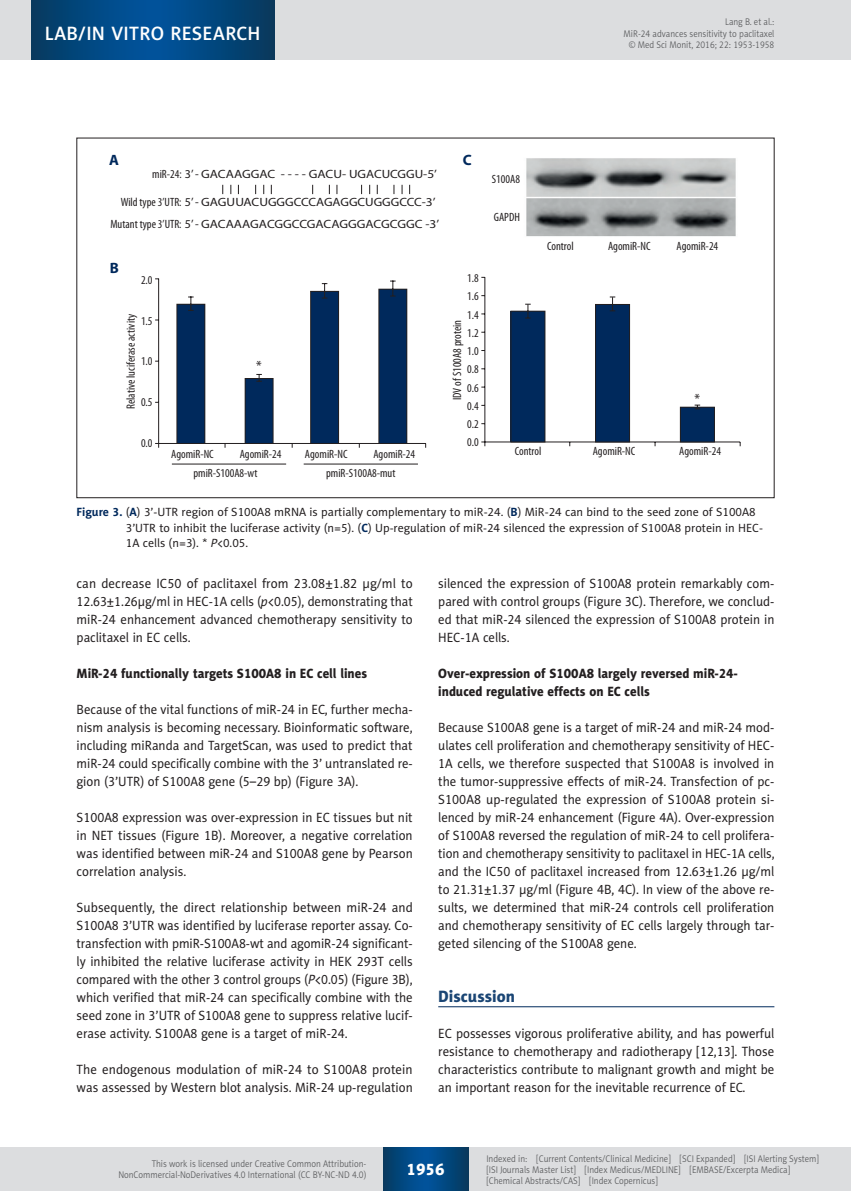
<style>
.page{position:relative;width:851px;height:1191px;background:#fff}
.page>*{position:absolute;margin:0;border:0;box-sizing:border-box;transform-origin:0 0}
.t1{font:19.5px "Naomi Sans EFN Medium";letter-spacing:.015em;color:#fff}
.MSM_Headline_1{font:16.5px "Naomi Sans EFN Heavy";color:#1a4574}
.t2{font:16.5px "Naomi Sans EFN Heavy";color:#fff}
.t3{font:700 15px "Myriad Pro";color:#00295c}
.t4{font:condensed 15px "Myriad Pro";color:#231f20}
.MSM_Body{font:13.5px/18px "Naomi Sans EFN";color:#231f20;text-align:justify;scale:.95 1}
.MSM_Body-2{font:13.5px/18px "Naomi Sans EFN";color:#231f20;text-align:justify;scale:.96 1}
.MSM_Headline_2{font:13.5px/18px "Naomi Sans EFN Heavy";color:#231f20;scale:.95 1}
.MSM_Rycina_tytul{font:12px/15.8px "Naomi Sans EFN";color:#231f20}
.t5{font:condensed 12px/18.3px "Myriad Pro";color:#231f20;text-align:justify}
.t6{font:12px/21.5px "Myriad Pro";color:#231f20;text-align:center}
.t7{font:9.75px/11.2px "Naomi Sans EFN Light";color:#57585a;text-align:right;scale:.9 1}
.s1{font-stretch:condensed}
.s2{font-weight:700;color:#00295c}
.s3{font-style:italic}
</style>
<div class="page">
<hr style="left:438px;top:1006px;width:336px;height:1px;background:#00295c">
<img style="left:526px;top:158px;width:210px;height:79px">
<hr style="left:158px;top:278px;width:1px;height:170px;background:#231f20">
<hr style="left:155px;top:443px;width:270px;height:1px;background:#231f20">
<svg style="left:176px;top:296px;width:29px;height:147px;background:#123562"></svg>
<svg style="left:244px;top:373px;width:30px;height:70px;background:#1c3d67"></svg>
<svg style="left:310px;top:283px;width:29px;height:160px;background:#0f335f"></svg>
<svg style="left:378px;top:280px;width:29px;height:163px;background:#123562"></svg>
<hr style="left:484px;top:277px;width:1px;height:169px;background:#231f20">
<hr style="left:481px;top:441px;width:259px;height:1px;background:#231f20">
<svg style="left:510px;top:303px;width:35px;height:140px;background:#0f3361"></svg>
<svg style="left:594px;top:296px;width:36px;height:147px;background:#163964"></svg>
<svg style="left:679px;top:404px;width:36px;height:39px"></svg>
<hr style="left:172px;top:464px;width:114px;height:1px;background:#231f20">
<hr style="left:303px;top:464px;width:115px;height:1px;background:#231f20">
<div style="left:0;top:1148px;width:850px;height:43px;background:#dcdddf"></div>
<svg style="left:383px;top:1147px;width:85px;height:43px;background:#02477e"></svg>
<div style="left:0;top:0;width:850px;height:60px;background:#dcdddf"></div>
<hr style="left:850px;top:0;width:1px;height:60px;background:#dcdddf">
<svg style="left:32px;top:0;width:242px;height:60px;background:#02477f"></svg>
<h1 class="t1" style="left:45px;top:22px;width:217px">LAB/IN VITRO RESEARCH</h1>
<p class="t7" style="left:623px;top:16px;width:169px">Lang B. et al.:<br>MiR-24 advances sensitivity to paclitaxel © Med Sci Monit, 2016; 22: 1953-1958</p>
<p class="t3" style="left:109px;top:151px;width:11px">A</p>
<p class="t3" style="left:463px;top:151px;width:10px">C</p>
<p class="t6" style="left:152px;top:163px;width:286px"><span class="s1">miR-24:</span> 3’ - GACAAGGAC - - - - GACU- UGACUCGGU-5’</p>
<p class="t6" style="left:110px;top:191px;width:330px"><span class="s1">Wild type 3’UTR:</span> 5’ - GAGUUACUGGGCCCAGAGGCUGGGCCC-3’<br><span class="s1">Mutant type 3’UTR:</span> 5’ - GACAAAGACGGCCGACAGGGACGCGGC -3’</p>
<p class="t3" style="left:110px;top:259px;width:11px">B</p>
<p class="t5" style="left:141px;top:271px;width:13px">2.0</p>
<p class="t5" style="left:141px;top:312px;width:13px">1.5</p>
<p class="t5" style="left:141px;top:352px;width:13px">1.0</p>
<p class="t5" style="left:141px;top:393px;width:13px">0.5</p>
<p class="t5" style="left:141px;top:434px;width:13px">0.0</p>
<p class="t5" style="left:122px;top:409px;width:97px;rotate:-90deg">Relative luciferase activity</p>
<p class="t4" style="left:256px;top:357px;width:7px">*</p>
<p class="t5" style="left:171px;top:445px;width:44px">AgomiR-NC</p>
<p class="t5" style="left:239px;top:445px;width:43px">AgomiR-24</p>
<p class="t5" style="left:305px;top:445px;width:44px">AgomiR-NC</p>
<p class="t5" style="left:193px;top:464px;width:65px">pmiR-S100A8-wt</p>
<p class="t5" style="left:326px;top:464px;width:71px">pmiR-S100A8-mut</p>
<p class="t5" style="left:373px;top:445px;width:43px">AgomiR-24</p>
<p class="t5" style="left:467px;top:269px;width:13px">1.8<br>1.6<br>1.4<br>1.2<br>1.0<br>0.8<br>0.6<br>0.4<br>0.2<br>0.0</p>
<p class="t5" style="left:448px;top:400px;width:82px;rotate:-90deg">IDV of S100A8 protein</p>
<p class="t5" style="left:492px;top:170px;width:30px">S100A8</p>
<p class="t5" style="left:493px;top:208px;width:28px">GAPDH</p>
<p class="t5" style="left:547px;top:237px;width:28px">Control</p>
<p class="t5" style="left:608px;top:237px;width:44px">AgomiR-NC</p>
<p class="t5" style="left:676px;top:237px;width:43px">AgomiR-24</p>
<p class="t4" style="left:694px;top:391px;width:7px">*</p>
<p class="t5" style="left:515px;top:442px;width:28px">Control</p>
<p class="t5" style="left:592px;top:442px;width:44px">AgomiR-NC</p>
<p class="t5" style="left:679px;top:442px;width:43px">AgomiR-24</p>
<p class="MSM_Rycina_tytul" style="left:126px;top:504px;width:638px;text-indent:-49px"><span class="s2">Figure 3.</span> (<span class="s2">A</span>) 3’-UTR region of S100A8 mRNA is partially complementary to miR-24. (<span class="s2">B</span>) MiR-24 can bind to the seed zone of S100A8<br>3’UTR to inhibit the luciferase activity (n=5). (<span class="s2">C</span>) Up-regulation of miR-24 silenced the expression of S100A8 protein in HEC-<br>1A cells (n=3). * <span class="s3">P</span>&lt;0.05.</p>
<p class="MSM_Body-2" style="left:77px;top:574px;width:351px">can decrease IC50 of paclitaxel from 23.08±1.82 μg/ml to 12.63±1.26μg/ml in HEC-1A cells (<span class="s3">p</span>&lt;0.05), demonstrating that miR-24 enhancement advanced chemotherapy sensitivity to paclitaxel in EC cells.</p>
<p class="MSM_Headline_2" style="left:77px;top:664px;width:307px">MiR-24 functionally targets S100A8 in EC cell lines</p>
<p class="MSM_Body" style="left:77px;top:700px;width:355px">Because of the vital functions of miR-24 in EC, further mecha&shy;nism analysis is becoming necessary. Bioinformatic software, including miRanda and TargetScan, was used to predict that miR-24 could specifically combine with the 3’ untranslated re&shy;gion (3’UTR) of S100A8 gene (5–29 bp) (Figure 3A).</p>
<p class="MSM_Body" style="left:77px;top:808px;width:355px">S100A8 expression was over-expression in EC tissues but nit in NET tissues (Figure 1B). Moreover, a negative correlation was identified between miR-24 and S100A8 gene by Pearson correlation analysis.</p>
<p class="MSM_Body-2" style="left:77px;top:898px;width:352px">Subsequently, the direct relationship between miR-24 and S100A8 3’UTR was identified by luciferase reporter assay. Co&shy;transfection with pmiR-S100A8-wt and agomiR-24 significant&shy;ly inhibited the relative luciferase activity in HEK 293T cells compared with the other 3 control groups (<span class="s3">P</span>&lt;0.05) (Figure 3B), which verified that miR-24 can specifically combine with the seed zone in 3’UTR of S100A8 gene to suppress relative lucif&shy;erase activity. S100A8 gene is a target of miR-24.</p>
<p class="MSM_Body-2" style="left:77px;top:1060px;width:351px">The endogenous modulation of miR-24 to S100A8 protein was assessed by Western blot analysis. MiR-24 up-regulation</p>
<p class="MSM_Body" style="left:438px;top:574px;width:355px">silenced the expression of S100A8 protein remarkably com&shy;pared with control groups (Figure 3C). Therefore, we conclud&shy;ed that miR-24 silenced the expression of S100A8 protein in HEC-1A cells.</p>
<p class="MSM_Headline_2" style="left:438px;top:664px;width:317px">Over-expression of S100A8 largely reversed miR-24- induced regulative effects on EC cells</p>
<p class="MSM_Body" style="left:438px;top:718px;width:355px">Because S100A8 gene is a target of miR-24 and miR-24 mod&shy;ulates cell proliferation and chemotherapy sensitivity of HEC-1A cells, we therefore suspected that S100A8 is involved in the tumor-suppressive effects of miR-24. Transfection of pc-S100A8 up-regulated the expression of S100A8 protein si&shy;lenced by miR-24 enhancement (Figure 4A). Over-expression of S100A8 reversed the regulation of miR-24 to cell prolifera&shy;tion and chemotherapy sensitivity to paclitaxel in HEC-1A cells, and the IC50 of paclitaxel increased from 12.63±1.26 μg/ml to 21.31±1.37 μg/ml (Figure 4B, 4C). In view of the above re&shy;sults, we determined that miR-24 controls cell proliferation and chemotherapy sensitivity of EC cells largely through tar&shy;geted silencing of the S100A8 gene.</p>
<p class="MSM_Headline_1" style="left:438px;top:986px;width:78px">Discussion</p>
<p class="MSM_Body" style="left:438px;top:1024px;width:355px">EC possesses vigorous proliferative ability, and has powerful resistance to chemotherapy and radiotherapy [12,13]. Those characteristics contribute to malignant growth and might be an important reason for the inevitable recurrence of EC.</p>
<p class="t7" style="left:118px;top:1158px;width:277px">This work is licensed under Creative Common Attribution-<br>NonCommercial-NoDerivatives 4.0 International (CC BY-NC-ND 4.0)</p>
<p class="t2" style="left:406px;top:1159px;width:40px">1956</p>
<p class="t7" style="left:486px;top:1152px;width:371px;text-align:left">Indexed in: [Current Contents/Clinical Medicine] [SCI Expanded] [ISI Alerting System] [ISI Journals Master List] [Index Medicus/MEDLINE] [EMBASE/Excerpta Medica] [Chemical Abstracts/CAS] [Index Copernicus]</p>
</div>
